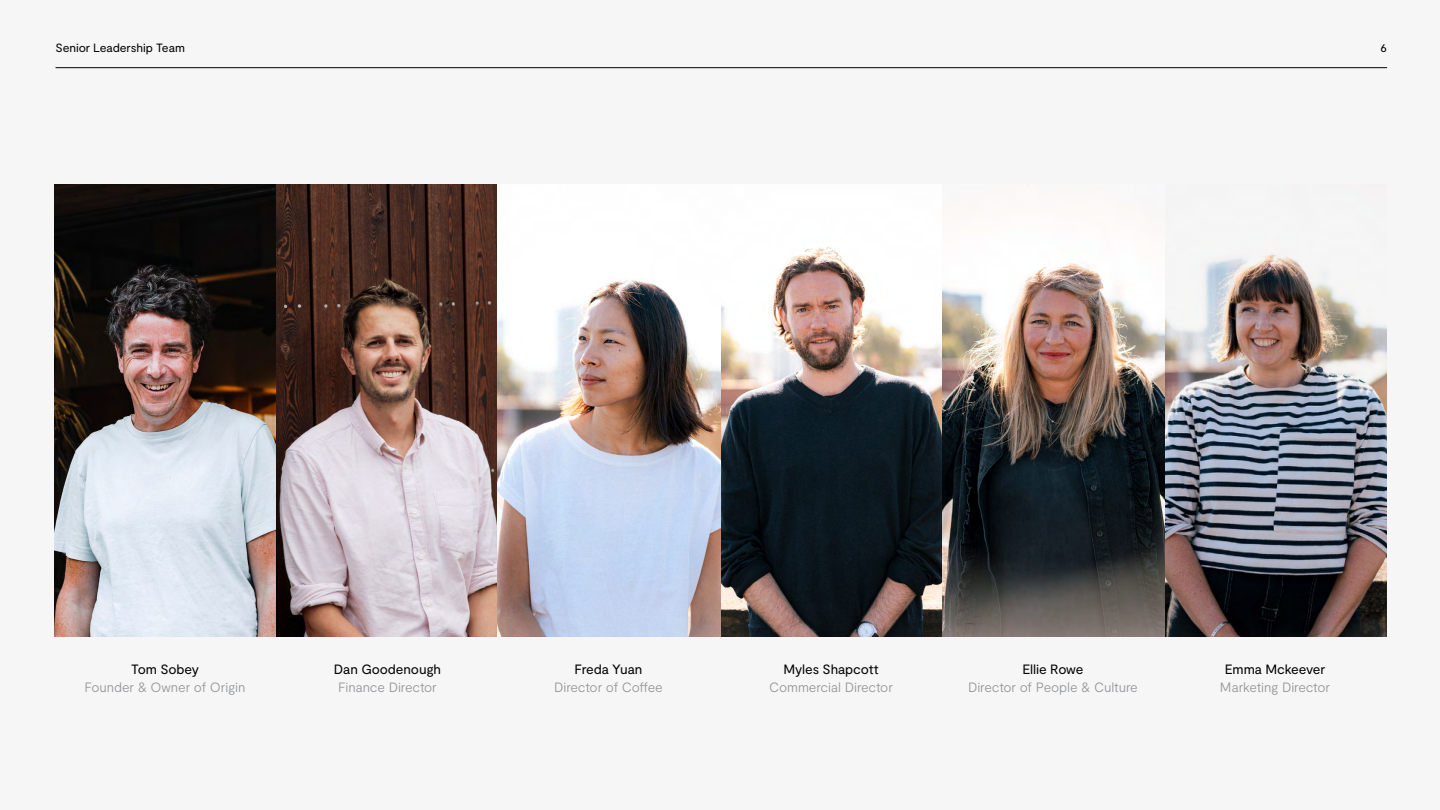
<style>
.page{position:relative;width:1440px;height:810px;background:#f6f6f6}
.page>*{position:absolute;margin:0;border:0;box-sizing:border-box;transform-origin:0 0}
.t1{font:300 13.5px "Moderat";letter-spacing:-.01em;color:#919498}
.body_text{font:13.5px "Moderat";letter-spacing:-.01em;color:#000}
.body_text-2{font:12px "Moderat";letter-spacing:-.005em;color:#000}
</style>
<div class="page">
<hr style="left:56px;top:68px;width:1331px;height:1px;background:#000">
<img style="left:54px;top:185px;width:443px;height:452px">
<img style="left:497px;top:247px;width:889px;height:390px">
<p class="body_text-2" style="left:56px;top:41px;width:131px">Senior Leadership Team</p>
<p class="body_text-2" style="left:1381px;top:41px;width:8px">6</p>
<p class="body_text" style="left:131px;top:662px;width:69px">Tom Sobey</p>
<p class="t1" style="left:84px;top:680px;width:163px">Founder &amp; Owner of Origin</p>
<p class="body_text" style="left:334px;top:662px;width:109px">Dan Goodenough</p>
<p class="t1" style="left:338px;top:680px;width:100px">Finance Director</p>
<p class="body_text" style="left:575px;top:662px;width:69px">Freda Yuan</p>
<p class="t1" style="left:554px;top:680px;width:110px">Director of Coffee</p>
<p class="body_text" style="left:783px;top:662px;width:97px">Myles Shapcott</p>
<p class="t1" style="left:769px;top:680px;width:125px">Commercial Director</p>
<p class="body_text" style="left:1023px;top:662px;width:62px">Ellie Rowe</p>
<p class="t1" style="left:968px;top:680px;width:171px">Director of People &amp; Culture</p>
<p class="body_text" style="left:1225px;top:662px;width:102px">Emma Mckeever</p>
<p class="t1" style="left:1220px;top:680px;width:112px">Marketing Director</p>
</div>
